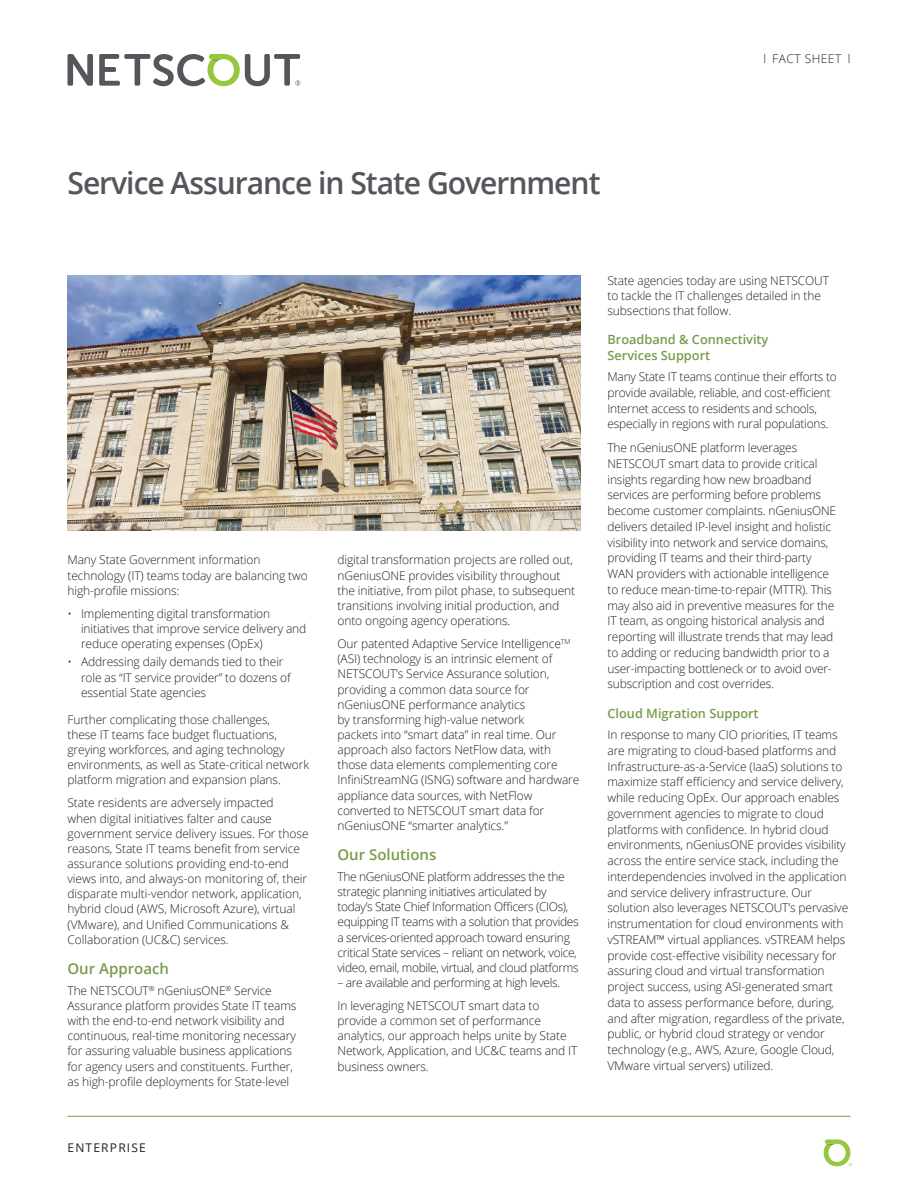
<style>
.page{position:relative;width:918px;height:1188px;background:#fff}
.page>*{position:absolute;margin:0;border:0;box-sizing:border-box;transform-origin:0 0}
.Document_Title{font:600 30.75px "Open Sans";letter-spacing:-.035em;color:#55565b}
.Level_1_-_Heading{font:600 15px "Open Sans";color:#789c4a}
.Level_2_-_Heading{font:600 12.75px/16.5px "Open Sans";color:#789c4a}
.Body{font:300 12px/15.1px "Open Sans";letter-spacing:-.01em;color:#231f20}
.Body-2{font:300 12px/15.1px "Open Sans";letter-spacing:-.03em;color:#231f20}
.Body-3{font:300 12px "Open Sans";letter-spacing:.04em;color:#231f20}
.t1{font:12px "Open Sans";letter-spacing:.1em;color:#231f20}
</style>
<div class="page">
<hr style="left:68px;top:1116px;width:782px;height:1px;background:#789c4a">
<svg style="left:824px;top:1139px;width:28px;height:27px"></svg>
<svg style="left:68px;top:54px;width:25px;height:32px"></svg>
<svg style="left:99px;top:54px;width:201px;height:32px"></svg>
<img style="left:68px;top:275px;width:512px;height:255px">
<p class="Document_Title" style="left:68px;top:162px;width:535px">Service Assurance in State Government</p>
<p class="Body-3" style="left:764px;top:51px;width:88px">l FACT SHEET l</p>
<p class="Body" style="left:68px;top:552px;width:242px">Many State Government information technology (IT) teams today are balancing two high-profile missions:</p>
<p class="Body" style="left:81px;top:606px;width:227px;text-indent:-14px">• Implementing digital transformation initiatives that improve service delivery and reduce operating expenses (OpEx)</p>
<p class="Body" style="left:81px;top:654px;width:211px;text-indent:-14px">• Addressing daily demands tied to their role as “IT service provider” to dozens of essential State agencies</p>
<p class="Body" style="left:68px;top:712px;width:243px">Further complicating those challenges,<br>these IT teams face budget fluctuations, greying workforces, and aging technology environments, as well as State-critical network platform migration and expansion plans.</p>
<p class="Body" style="left:68px;top:795px;width:243px">State residents are adversely impacted<br>when digital initiatives falter and cause government service delivery issues. For those reasons, State IT teams benefit from service assurance solutions providing end-to-end views into, and always-on monitoring of, their disparate multi-vendor network, application, hybrid cloud (AWS, Microsoft Azure), virtual (VMware), and Unified Communications &amp; Collaboration (UC&amp;C) services.</p>
<p class="Level_1_-_Heading" style="left:68px;top:959px;width:103px">Our Approach</p>
<p class="Body" style="left:68px;top:983px;width:231px">The NETSCOUT<sup>®</sup> nGeniusONE<sup>®</sup> Service Assurance platform provides State IT teams with the end-to-end network visibility and continuous, real-time monitoring necessary for assuring valuable business applications for agency users and constituents. Further, as high-profile deployments for State-level</p>
<p class="t1" style="left:68px;top:1139px;width:80px">ENTERPRISE</p>
<p class="Body" style="left:338px;top:552px;width:239px">digital transformation projects are rolled out, nGeniusONE provides visibility throughout the initiative, from pilot phase, to subsequent transitions involving initial production, and onto ongoing agency operations.</p>
<p class="Body" style="left:338px;top:636px;width:243px">Our patented Adaptive Service Intelligence<sup>TM </sup>(ASI) technology is an intrinsic element of NETSCOUT’s Service Assurance solution, providing a common data source for nGeniusONE performance analytics<br>by transforming high-value network<br>packets into “smart data” in real time. Our approach also factors NetFlow data, with those data elements complementing core InfiniStreamNG (ISNG) software and hardware appliance data sources, with NetFlow converted to NETSCOUT smart data for nGeniusONE “smarter analytics.”</p>
<p class="Level_1_-_Heading" style="left:338px;top:845px;width:100px">Our Solutions</p>
<p class="Body-2" style="left:338px;top:869px;width:243px">The nGeniusONE platform addresses the the strategic planning initiatives articulated by today’s State Chief Information Officers (CIOs), equipping IT teams with a solution that provides a services-oriented approach toward ensuring critical State services – reliant on network, voice, video, email, mobile, virtual, and cloud platforms</p>
<p class="Body-2" style="left:338px;top:975px;width:224px">– are available and performing at high levels.</p>
<p class="Body" style="left:338px;top:998px;width:241px">In leveraging NETSCOUT smart data to provide a common set of performance analytics, our approach helps unite by State Network, Application, and UC&amp;C teams and IT business owners.</p>
<p class="Body" style="left:608px;top:272px;width:223px">State agencies today are using NETSCOUT to tackle the IT challenges detailed in the subsections that follow.</p>
<p class="Level_2_-_Heading" style="left:608px;top:330px;width:162px">Broadband &amp; Connectivity<br>Services Support</p>
<p class="Body" style="left:608px;top:369px;width:231px;line-height:15.8px">Many State IT teams continue their efforts to provide available, reliable, and cost-efficient Internet access to residents and schools, especially in regions with rural populations.</p>
<p class="Body" style="left:608px;top:439px;width:230px;line-height:15.8px">The nGeniusONE platform leverages NETSCOUT smart data to provide critical insights regarding how new broadband services are performing before problems become customer complaints. nGeniusONE delivers detailed IP-level insight and holistic visibility into network and service domains, providing IT teams and their third-party WAN providers with actionable intelligence to reduce mean-time-to-repair (MTTR). This may also aid in preventive measures for the IT team, as ongoing historical analysis and reporting will illustrate trends that may lead to adding or reducing bandwidth prior to a user-impacting bottleneck or to avoid over&shy;subscription and cost overrides.</p>
<p class="Level_2_-_Heading" style="left:608px;top:705px;width:153px">Cloud Migration Support</p>
<p class="Body" style="left:608px;top:727px;width:242px;line-height:15.8px">In response to many CIO priorities, IT teams are migrating to cloud-based platforms and Infrastructure-as-a-Service (IaaS) solutions to maximize staff efficiency and service delivery, while reducing OpEx. Our approach enables government agencies to migrate to cloud platforms with confidence. In hybrid cloud environments, nGeniusONE provides visibility across the entire service stack, including the interdependencies involved in the application and service delivery infrastructure. Our solution also leverages NETSCOUT’s pervasive instrumentation for cloud environments with vSTREAM™ virtual appliances. vSTREAM helps provide cost-effective visibility necessary for assuring cloud and virtual transformation project success, using ASI-generated smart data to assess performance before, during, and after migration, regardless of the private, public, or hybrid cloud strategy or vendor technology (e.g., AWS, Azure, Google Cloud, VMware virtual servers) utilized.</p>
</div>
